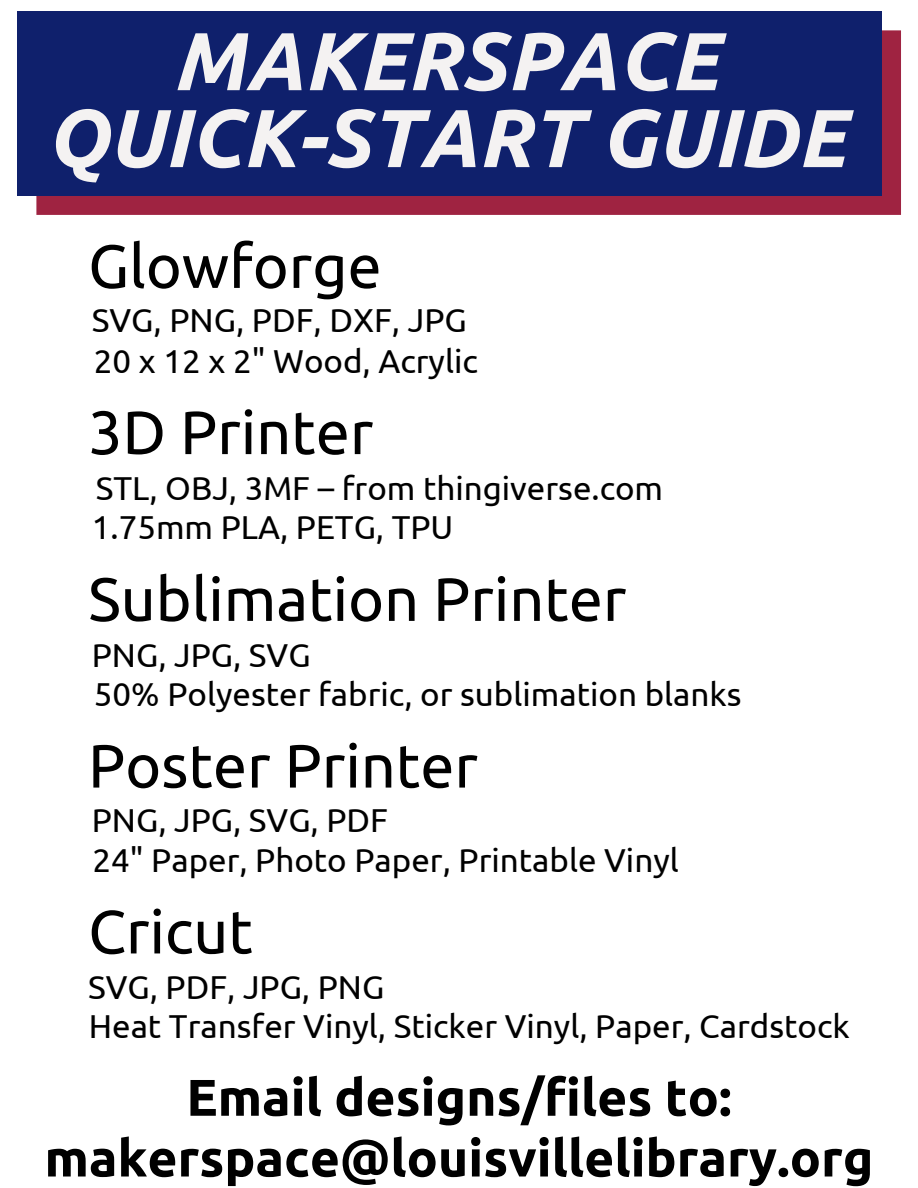
<style>
.page{position:relative;width:918px;height:1188px;background:#fff}
.page>*{position:absolute;margin:0;border:0;box-sizing:border-box;transform-origin:0 0}
.t1{font:italic 700 82.05px/76.9px "Ubuntu";color:#f4f2f2;text-align:center}
.t2{font:61.05px "Ubuntu";color:#000}
.t3{font:700 51.6px "Ubuntu";color:#000}
.t4{font:33.15px "Ubuntu";color:#000}
</style>
<div class="page">
<svg style="left:36px;top:30px;width:865px;height:185px;background:#992443"></svg>
<div style="left:17px;top:11px;width:865px;height:184px;background:#0f206c"></div>
<p class="t1" style="left:46px;top:21px;width:801px">MAKERSPACE<br>QUICK-START GUIDE</p>
<p class="t2" style="left:88px;top:231px;width:295px">Glowforge</p>
<p class="t4" style="left:92px;top:301px;width:377px">SVG, PNG, PDF, DXF, JPG</p>
<p class="t4" style="left:94px;top:342px;width:386px">20 x 12 x 2" Wood, Acrylic</p>
<p class="t2" style="left:88px;top:397px;width:287px">3D Printer</p>
<p class="t4" style="left:96px;top:469px;width:569px">STL, OBJ, 3MF – from thingiverse.com</p>
<p class="t4" style="left:92px;top:509px;width:363px">1.75mm PLA, PETG, TPU</p>
<p class="t2" style="left:88px;top:564px;width:540px">Sublimation Printer</p>
<p class="t4" style="left:92px;top:636px;width:220px">PNG, JPG, SVG</p>
<p class="t4" style="left:94px;top:675px;width:649px">50% Polyester fabric, or sublimation blanks</p>
<p class="t2" style="left:88px;top:731px;width:391px">Poster Printer</p>
<p class="t4" style="left:92px;top:802px;width:298px">PNG, JPG, SVG, PDF</p>
<p class="t4" style="left:92px;top:841px;width:588px">24" Paper, Photo Paper, Printable Vinyl</p>
<p class="t2" style="left:88px;top:897px;width:166px">Cricut</p>
<p class="t4" style="left:88px;top:968px;width:298px">SVG, PDF, JPG, PNG</p>
<p class="t4" style="left:89px;top:1007px;width:763px">Heat Transfer Vinyl, Sticker Vinyl, Paper, Cardstock</p>
<p class="t3" style="left:186px;top:1068px;width:547px">Email designs/files to:</p>
<p class="t3" style="left:44px;top:1128px;width:831px">makerspace@louisvillelibrary.org</p>
</div>
